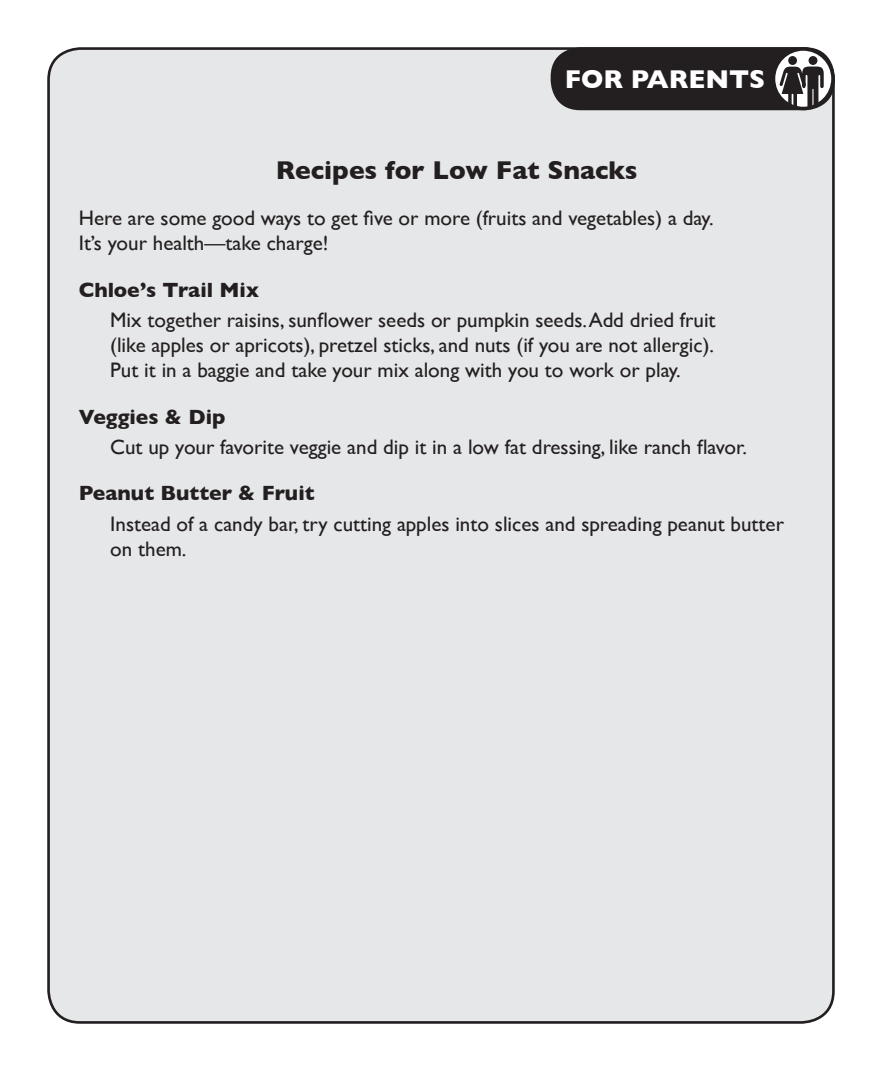
<style>
.page{position:relative;width:882px;height:1071px;background:#fff}
.page>*{position:absolute;margin:0;border:0;box-sizing:border-box;transform-origin:0 0}
.t1{font:700 26.25px "Gill Sans";color:#231f20}
.t2{font:700 26.25px "Gill Sans";color:#fff}
.t3{font:21px/25.2px "Gill Sans";color:#231f20}
.t4{font:700 21px "Gill Sans";color:#231f20}
</style>
<div class="page">
<div style="left:49px;top:49px;width:784px;height:973px;background:#e6e7e9;border-radius:32px"></div>
<div style="left:551px;top:47px;width:284px;height:63px;background:#231f20;border-radius:30px"></div>
<svg style="left:774px;top:49px;width:59px;height:59px"></svg>
<svg style="left:779px;top:56px;width:45px;height:52px"></svg>
<div style="left:772px;top:47px;width:63px;height:63px;border:4px solid #231f20;border-radius:50%"></div>
<p class="t2" style="left:565px;top:58px;width:202px">FOR PARENTS</p>
<p class="t1" style="left:276px;top:149px;width:363px">Recipes for Low Fat Snacks</p>
<p class="t3" style="left:79px;top:205px;width:636px">Here are some good ways to get five or more (fruits and vegetables) a day.<br>It’s your health—take charge!</p>
<p class="t4" style="left:79px;top:273px;width:182px">Chloe’s Trail Mix</p>
<p class="t3" style="left:110px;top:307px;width:607px;text-align:justify">Mix together raisins, sunflower seeds or pumpkin seeds. Add dried fruit (like apples or apricots), pretzel sticks, and nuts (if you are not allergic).<br>Put it in a baggie and take your mix along with you to work or play.</p>
<p class="t4" style="left:79px;top:400px;width:148px">Veggies &amp; Dip</p>
<p class="t3" style="left:110px;top:434px;width:638px">Cut up your favorite veggie and dip it in a low fat dressing, like ranch flavor.</p>
<p class="t4" style="left:79px;top:477px;width:237px">Peanut Butter &amp; Fruit</p>
<p class="t3" style="left:110px;top:511px;width:675px">Instead of a candy bar, try cutting apples into slices and spreading peanut butter on them.</p>
</div>
